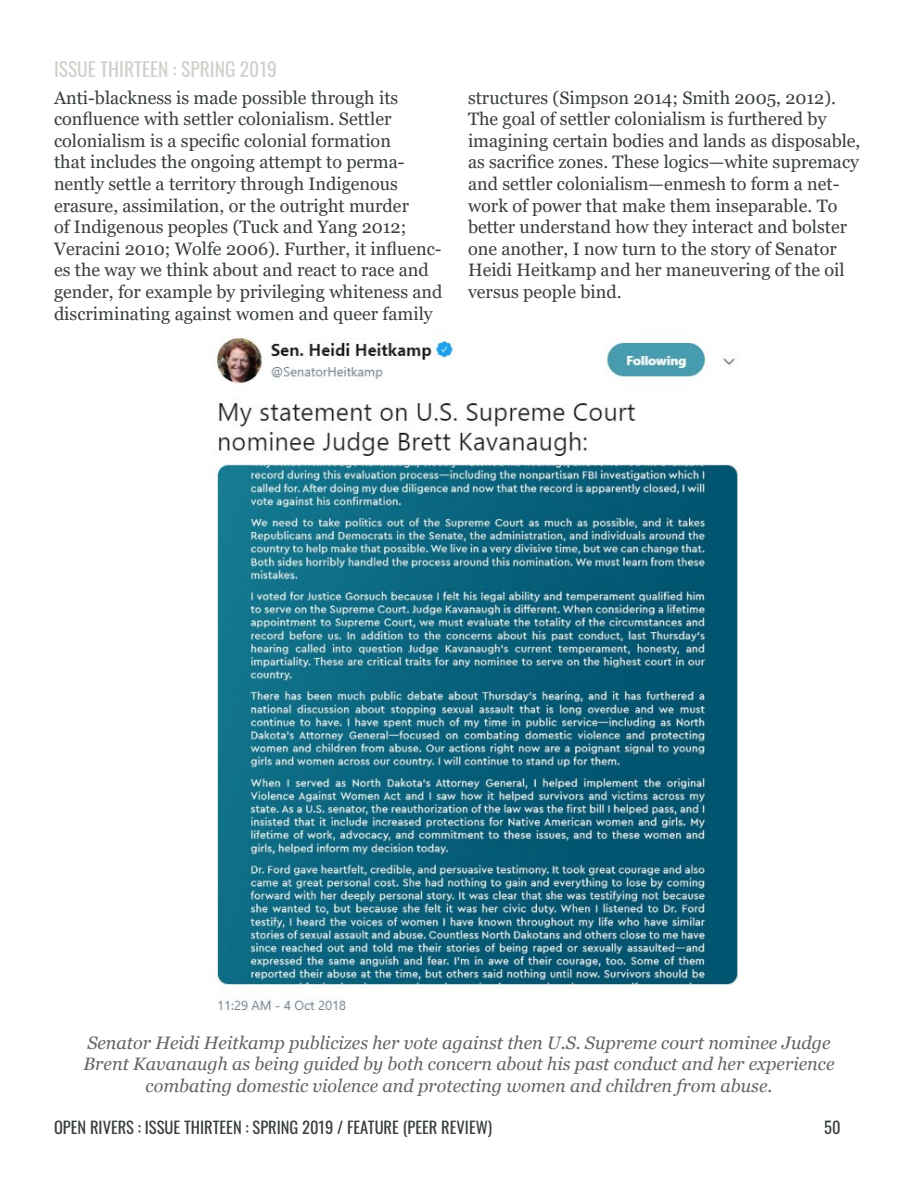
<style>
.page{position:relative;width:918px;height:1188px;background:#fff}
.page>*{position:absolute;margin:0;border:0;box-sizing:border-box;transform-origin:0 0}
.t1{font:19.5px "Oswald";color:#d3d0cb}
.t2{font:18px/21.6px "Georgia";color:#393e41}
.t3{font:italic 18px/21.6px "Georgia";color:#616567;text-align:center}
.t4{font:16.5px "Oswald";color:#393e41}
</style>
<div class="page">
<img style="left:216px;top:337px;width:523px;height:675px">
<p class="t1" style="left:54px;top:52px;width:224px">ISSUE THIRTEEN : SPRING 2019</p>
<p class="t2" style="left:54px;top:87px;width:390px">Anti-blackness is made possible through its confluence with settler colonialism. Settler colonialism is a specific colonial formation<br>that includes the ongoing attempt to perma&shy;nently settle a territory through Indigenous erasure, assimilation, or the outright murder<br>of Indigenous peoples (Tuck and Yang 2012; Veracini 2010; Wolfe 2006). Further, it influenc&shy;es the way we think about and react to race and gender, for example by privileging whiteness and discriminating against women and queer family</p>
<p class="t2" style="left:468px;top:87px;width:394px">structures (Simpson 2014; Smith 2005, 2012).<br>The goal of settler colonialism is furthered by imagining certain bodies and lands as disposable, as sacrifice zones. These logics—white supremacy and settler colonialism—enmesh to form a net&shy;work of power that make them inseparable. To better understand how they interact and bolster one another, I now turn to the story of Senator Heidi Heitkamp and her maneuvering of the oil versus people bind.</p>
<p class="t3" style="left:84px;top:1032px;width:752px">Senator Heidi Heitkamp publicizes her vote against then U.S. Supreme court nominee Judge<br>Brent Kavanaugh as being guided by both concern about his past conduct and her experience combating domestic violence and protecting women and children from abuse.</p>
<p class="t4" style="left:54px;top:1113px;width:440px">OPEN RIVERS : ISSUE THIRTEEN : SPRING 2019 / FEATURE (PEER REVIEW)</p>
<p class="t4" style="left:824px;top:1113px;width:18px">50</p>
</div>
